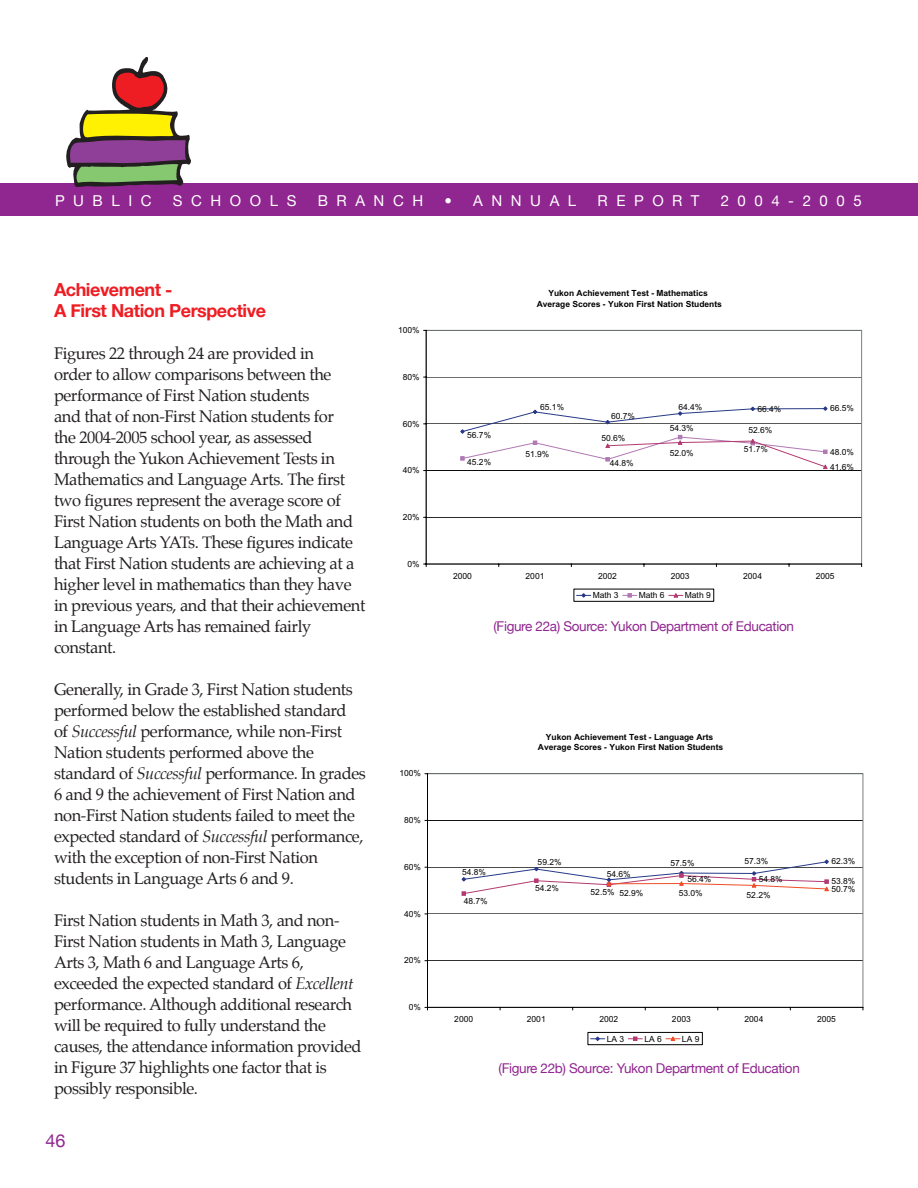
<style>
.page{position:relative;width:918px;height:1188px;background:#fff}
.page>*{position:absolute;margin:0;border:0;box-sizing:border-box;transform-origin:0 0}
.t1{font:700 18px "Helvetica Neue";letter-spacing:-.025em;color:#ee1d23}
.t2{font:18px "Helvetica Neue";color:#90268f}
.t3{font:16.5px/21px "Palatino";letter-spacing:-.025em;color:#231f20}
.t4{font:15px "Helvetica Neue";letter-spacing:.57em;color:#fff}
.t5{font:13.5px "Helvetica Neue";letter-spacing:-.025em;color:#90268f}
.t6{font:8.4px/15px "Arial";color:#000}
.t7{font:700 8.4px/10.6px "Arial";color:#000;text-align:center}
.s1{font-style:italic}
</style>
<div class="page">
<div style="left:0;top:184px;width:918px;height:32px;background:#90268f"></div>
<svg style="left:66px;top:57px;width:125px;height:130px"></svg>
<hr style="left:426px;top:517px;width:436px;height:1px;background:#000">
<hr style="left:426px;top:471px;width:436px;height:1px;background:#000">
<hr style="left:426px;top:424px;width:436px;height:1px;background:#000">
<hr style="left:426px;top:377px;width:436px;height:1px;background:#000">
<div style="left:426px;top:330px;width:436px;height:234px;border:1px solid #7a7e81"></div>
<hr style="left:426px;top:330px;width:1px;height:234px;background:#000">
<hr style="left:426px;top:564px;width:436px;height:1px;background:#000">
<svg style="left:460px;top:406px;width:368px;height:63px"></svg>
<svg style="left:577px;top:593px;width:14px;height:5px"></svg>
<svg style="left:623px;top:593px;width:14px;height:4px"></svg>
<svg style="left:669px;top:593px;width:14px;height:5px"></svg>
<hr style="left:428px;top:961px;width:435px;height:1px;background:#000">
<hr style="left:428px;top:914px;width:435px;height:1px;background:#000">
<hr style="left:428px;top:867px;width:435px;height:1px;background:#000">
<hr style="left:428px;top:820px;width:435px;height:1px;background:#000">
<hr style="left:427px;top:774px;width:1px;height:233px;background:#000">
<hr style="left:428px;top:1007px;width:435px;height:1px;background:#000">
<svg style="left:461px;top:859px;width:369px;height:37px"></svg>
<div style="left:588px;top:1032px;width:114px;height:13px;border:1px solid #000"></div>
<svg style="left:591px;top:1036px;width:14px;height:5px"></svg>
<svg style="left:628px;top:1037px;width:14px;height:4px"></svg>
<svg style="left:666px;top:1036px;width:14px;height:5px"></svg>
<p class="t4" style="left:55px;top:192px;width:98px">PUBLIC</p>
<p class="t4" style="left:173px;top:192px;width:125px">SCHOOLS</p>
<p class="t4" style="left:318px;top:192px;width:107px">BRANCH</p>
<p class="t4" style="left:444px;top:192px;width:133px">• ANNUAL</p>
<p class="t4" style="left:598px;top:192px;width:103px">REPORT</p>
<p class="t4" style="left:721px;top:192px;width:142px">2004-2005</p>
<p class="t1" style="left:54px;top:279px;width:120px">Achievement -</p>
<p class="t1" style="left:54px;top:300px;width:214px">A First Nation Perspective</p>
<p class="t3" style="left:54px;top:344px;width:313px">Figures 22 through 24 are provided in<br>order to allow comparisons between the performance of First Nation students<br>and that of non-First Nation students for<br>the 2004-2005 school year, as assessed through the Yukon Achievement Tests in Mathematics and Language Arts. The first two figures represent the average score of First Nation students on both the Math and Language Arts YATs. These figures indicate that First Nation students are achieving at a higher level in mathematics than they have in previous years, and that their achievement in Language Arts has remained fairly constant.</p>
<p class="t3" style="left:54px;top:680px;width:313px">Generally, in Grade 3, First Nation students performed below the established standard<br>of <span class="s1">Successful</span> performance, while non-First Nation students performed above the standard of <span class="s1">Successful</span> performance. In grades 6 and 9 the achievement of First Nation and non-First Nation students failed to meet the expected standard of <span class="s1">Successful</span> performance, with the exception of non-First Nation students in Language Arts 6 and 9.</p>
<p class="t3" style="left:54px;top:911px;width:309px">First Nation students in Math 3, and non-First Nation students in Math 3, Language Arts 3, Math 6 and Language Arts 6, exceeded the expected standard of <span class="s1">Excellent </span>performance. Although additional research will be required to fully understand the causes, the attendance information provided in Figure 37 highlights one factor that is possibly responsible.</p>
<p class="t2" style="left:46px;top:1129px;width:22px">46</p>
<p class="t6" style="left:398px;top:323px;width:23px">100%</p>
<p class="t6" style="left:403px;top:369px;width:18px">80%</p>
<p class="t6" style="left:403px;top:416px;width:18px">60%</p>
<p class="t6" style="left:403px;top:463px;width:18px">40%</p>
<p class="t6" style="left:403px;top:510px;width:18px">20%</p>
<p class="t6" style="left:407px;top:556px;width:14px">0%</p>
<p class="t7" style="left:537px;top:288px;width:187px">Yukon Achievement Test - Mathematics<br>Average Scores - Yukon First Nation Students</p>
<p class="t6" style="left:467px;top:428px;width:25px">56.7%</p>
<p class="t6" style="left:540px;top:400px;width:25px">65.1%</p>
<p class="t6" style="left:611px;top:408px;width:25px">60.7%</p>
<p class="t6" style="left:601px;top:431px;width:25px">50.6%</p>
<p class="t6" style="left:525px;top:446px;width:25px">51.9%</p>
<p class="t6" style="left:467px;top:454px;width:25px">45.2%</p>
<p class="t6" style="left:610px;top:456px;width:25px">44.8%</p>
<p class="t6" style="left:678px;top:400px;width:25px">64.4%</p>
<p class="t6" style="left:670px;top:420px;width:25px">54.3%</p>
<p class="t6" style="left:670px;top:446px;width:25px">52.0%</p>
<p class="t6" style="left:757px;top:401px;width:25px">66.4%</p>
<p class="t6" style="left:830px;top:401px;width:25px">66.5%</p>
<p class="t6" style="left:830px;top:444px;width:25px">48.0%<br>41.6%</p>
<p class="t6" style="left:748px;top:422px;width:25px">52.6%</p>
<p class="t6" style="left:744px;top:442px;width:25px">51.7%</p>
<p class="t6" style="left:453px;top:569px;width:20px">2000</p>
<p class="t6" style="left:526px;top:569px;width:20px">2001</p>
<p class="t6" style="left:598px;top:569px;width:20px">2002</p>
<p class="t6" style="left:671px;top:569px;width:20px">2003</p>
<p class="t6" style="left:743px;top:569px;width:20px">2004</p>
<p class="t6" style="left:816px;top:569px;width:20px">2005</p>
<p class="t6" style="left:593px;top:588px;width:27px">Math 3</p>
<p class="t6" style="left:639px;top:588px;width:27px">Math 6</p>
<p class="t6" style="left:685px;top:588px;width:27px">Math 9</p>
<p class="t5" style="left:493px;top:618px;width:302px">(Figure 22a) Source: Yukon Department of Education</p>
<p class="t6" style="left:399px;top:766px;width:23px">100%</p>
<p class="t6" style="left:404px;top:813px;width:18px">80%</p>
<p class="t6" style="left:404px;top:860px;width:18px">60%</p>
<p class="t6" style="left:404px;top:906px;width:18px">40%</p>
<p class="t6" style="left:404px;top:953px;width:18px">20%</p>
<p class="t6" style="left:409px;top:1000px;width:14px">0%</p>
<p class="t6" style="left:462px;top:865px;width:25px">54.8%</p>
<p class="t6" style="left:464px;top:894px;width:25px">48.7%</p>
<p class="t7" style="left:538px;top:731px;width:187px">Yukon Achievement Test - Language Arts<br>Average Scores - Yukon First Nation Students</p>
<p class="t6" style="left:538px;top:854px;width:25px">59.2%</p>
<p class="t6" style="left:671px;top:856px;width:25px">57.5%</p>
<p class="t6" style="left:744px;top:854px;width:25px">57.3%</p>
<p class="t6" style="left:831px;top:854px;width:25px">62.3%</p>
<p class="t6" style="left:535px;top:881px;width:25px">54.2%</p>
<p class="t6" style="left:607px;top:866px;width:25px">54.6%</p>
<p class="t6" style="left:687px;top:871px;width:25px">56.4%</p>
<p class="t6" style="left:759px;top:872px;width:25px">54.8%</p>
<p class="t6" style="left:831px;top:878px;width:25px;line-height:7.4px">53.8%<br>50.7%</p>
<p class="t6" style="left:591px;top:884px;width:25px">52.5%</p>
<p class="t6" style="left:619px;top:885px;width:25px">52.9%</p>
<p class="t6" style="left:679px;top:886px;width:25px">53.0%</p>
<p class="t6" style="left:747px;top:888px;width:25px">52.2%</p>
<p class="t6" style="left:454px;top:1012px;width:20px">2000</p>
<p class="t6" style="left:527px;top:1012px;width:20px">2001</p>
<p class="t6" style="left:599px;top:1012px;width:20px">2002</p>
<p class="t6" style="left:672px;top:1012px;width:20px">2003</p>
<p class="t6" style="left:745px;top:1012px;width:20px">2004</p>
<p class="t6" style="left:817px;top:1012px;width:20px">2005</p>
<p class="t6" style="left:607px;top:1031px;width:19px">LA 3</p>
<p class="t6" style="left:644px;top:1031px;width:19px">LA 6</p>
<p class="t6" style="left:682px;top:1031px;width:19px">LA 9</p>
<p class="t5" style="left:499px;top:1060px;width:303px">(Figure 22b) Source: Yukon Department of Education</p>
</div>
